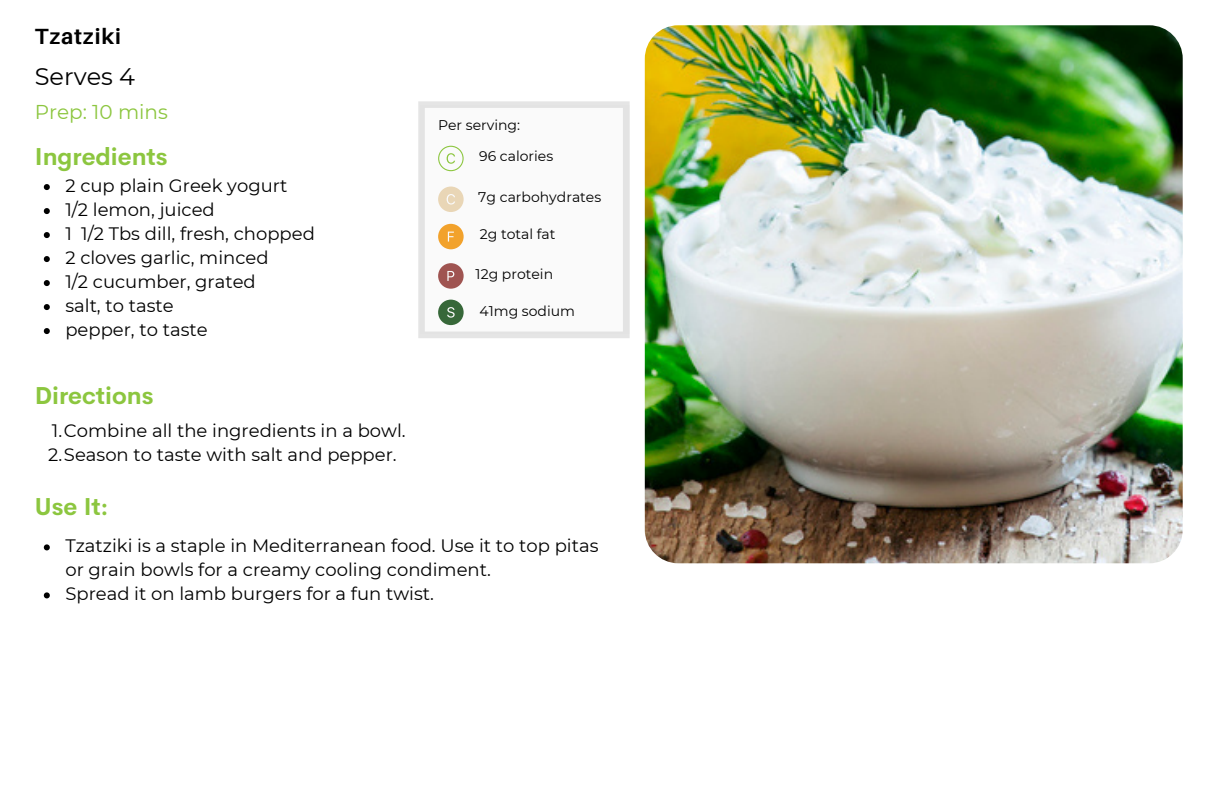
<style>
.page{position:relative;width:1224px;height:792px;background:#fff}
.page>*{position:absolute;margin:0;border:0;box-sizing:border-box;transform-origin:0 0}
.t1{font:700 24px "Cerebri Sans";color:#8cc63f}
.t2{font:24px "Montserrat";color:#000}
.t3{font:700 22px "Aileron";letter-spacing:.035em;color:#000}
.t4{font:20px "Montserrat";color:#8cc63f}
.t5{font:18px/24px "Montserrat";color:#000}
.t6{font:14px "Montserrat";color:#000}
</style>
<div class="page">
<img style="left:645px;top:25px;width:538px;height:538px;border-radius:33px">
<svg style="left:418px;top:101px;width:212px;height:237px;background:#e6e6e6"></svg>
<svg style="left:421px;top:105px;width:209px;height:229px"></svg>
<svg style="left:438px;top:263px;width:26px;height:26px"></svg>
<svg style="left:438px;top:224px;width:26px;height:25px"></svg>
<svg style="left:438px;top:187px;width:26px;height:25px"></svg>
<svg style="left:438px;top:146px;width:26px;height:25px"></svg>
<svg style="left:44px;top:184px;width:6px;height:6px"></svg>
<svg style="left:44px;top:208px;width:6px;height:6px"></svg>
<svg style="left:44px;top:232px;width:6px;height:6px"></svg>
<svg style="left:44px;top:256px;width:6px;height:6px"></svg>
<svg style="left:44px;top:280px;width:6px;height:6px"></svg>
<svg style="left:44px;top:304px;width:6px;height:6px"></svg>
<svg style="left:44px;top:328px;width:6px;height:6px"></svg>
<svg style="left:438px;top:300px;width:26px;height:25px"></svg>
<svg style="left:44px;top:544px;width:6px;height:6px"></svg>
<svg style="left:44px;top:592px;width:6px;height:6px"></svg>
<p class="t3" style="left:35px;top:23px;width:88px">Tzatziki</p>
<p class="t2" style="left:35px;top:62px;width:102px">Serves 4</p>
<p class="t4" style="left:35px;top:99px;width:135px">Prep: 10 mins</p>
<p class="t1" style="left:35px;top:141px;width:134px">Ingredients</p>
<p class="t5" style="left:65px;top:173px;width:223px">2 cup plain Greek yogurt</p>
<p class="t5" style="left:65px;top:197px;width:151px">1/2 lemon, juiced</p>
<p class="t5" style="left:65px;top:221px;width:251px">1 1/2 Tbs dill, fresh, chopped</p>
<p class="t5" style="left:65px;top:245px;width:205px">2 cloves garlic, minced</p>
<p class="t5" style="left:65px;top:269px;width:192px">1/2 cucumber, grated</p>
<p class="t5" style="left:65px;top:293px;width:110px">salt, to taste</p>
<p class="t5" style="left:65px;top:317px;width:144px">pepper, to taste</p>
<p class="t1" style="left:35px;top:380px;width:120px">Directions</p>
<p class="t5" style="left:52px;top:419px;width:355px">1.Combine all the ingredients in a bowl.</p>
<p class="t5" style="left:48px;top:443px;width:350px">2.Season to taste with salt and pepper.</p>
<p class="t6" style="left:438px;top:116px;width:84px">Per serving:</p>
<p class="t6" style="left:479px;top:148px;width:76px">96 calories</p>
<p class="t6" style="left:478px;top:188px;width:124px">7g carbohydrates</p>
<p class="t6" style="left:480px;top:226px;width:77px">2g total fat</p>
<p class="t6" style="left:476px;top:265px;width:79px">12g protein</p>
<p class="t6" style="left:480px;top:302px;width:97px">41mg sodium</p>
<p class="t1" style="left:35px;top:491px;width:75px">Use It:</p>
<p class="t5" style="left:65px;top:533px;width:535px">Tzatziki is a staple in Mediterranean food. Use it to top pitas or grain bowls for a creamy cooling condiment.</p>
<p class="t5" style="left:65px;top:581px;width:370px">Spread it on lamb burgers for a fun twist.</p>
</div>
